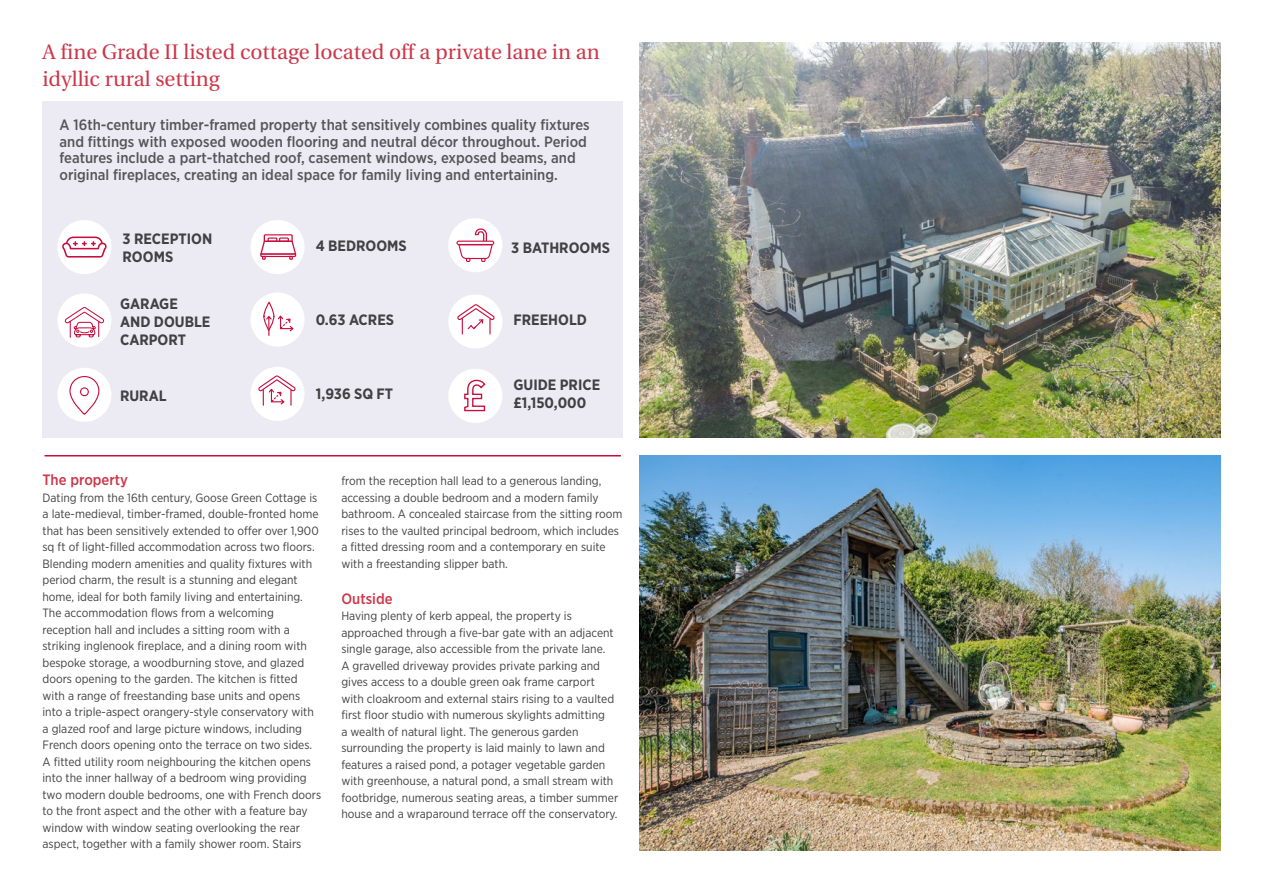
<style>
.page{position:relative;width:1263px;height:893px;background:#fff}
.page>*{position:absolute;margin:0;border:0;box-sizing:border-box;transform-origin:0 0}
.t1{font:21px/27px "Utopia";color:#cd364a}
.t2{font:500 15px/16.5px "Gotham Narrow";color:#565659}
.t3{font:700 15px/18px "Gotham Narrow";color:#414042}
.t4{font:500 15px "Gotham Narrow";color:#cd364a}
.t5{font:12px/16.5px "Gotham Narrow";color:#414042}
</style>
<div class="page">
<div style="left:43px;top:101px;width:580px;height:337px;background:#ecebf3"></div>
<img style="left:640px;top:43px;width:580px;height:395px">
<img style="left:640px;top:455px;width:580px;height:395px">
<hr style="left:44px;top:455px;width:577px;height:1px;background:#c80f3f">
<div style="left:57px;top:293px;width:54px;height:54px;background:#fff;border-radius:50%"></div>
<svg style="left:64px;top:307px;width:40px;height:31px"></svg>
<div style="left:57px;top:368px;width:54px;height:54px;background:#fff;border-radius:50%"></div>
<svg style="left:80px;top:387px;width:9px;height:9px"></svg>
<div style="left:69px;top:376px;width:30px;height:39px;border:1px solid #c80f3f;border-radius:14px"></div>
<div style="left:448px;top:218px;width:54px;height:54px;background:#fff;border-radius:50%"></div>
<svg style="left:456px;top:228px;width:38px;height:34px"></svg>
<div style="left:448px;top:294px;width:54px;height:55px;background:#fff;border-radius:50%"></div>
<svg style="left:457px;top:304px;width:38px;height:31px"></svg>
<div style="left:448px;top:369px;width:54px;height:54px;background:#fff;border-radius:50%"></div>
<svg style="left:464px;top:379px;width:22px;height:33px"></svg>
<div style="left:250px;top:292px;width:55px;height:55px;background:#fff;border-radius:50%"></div>
<svg style="left:278px;top:316px;width:15px;height:15px"></svg>
<div style="left:263px;top:302px;width:11px;height:29px;border:1px solid #c80f3f;border-radius:50%"></div>
<svg style="left:266px;top:316px;width:6px;height:20px"></svg>
<div style="left:250px;top:367px;width:55px;height:54px;background:#fff;border-radius:50%"></div>
<svg style="left:258px;top:375px;width:38px;height:31px"></svg>
<div style="left:250px;top:220px;width:55px;height:54px;background:#fff;border-radius:50%"></div>
<svg style="left:260px;top:234px;width:36px;height:26px"></svg>
<div style="left:57px;top:220px;width:54px;height:54px;background:#fff;border-radius:50%"></div>
<svg style="left:62px;top:237px;width:45px;height:21px"></svg>
<h1 class="t1" style="left:43px;top:39px;width:559px">A fine Grade II listed cottage located off a private lane in an idyllic rural setting</h1>
<p class="t2" style="left:59px;top:117px;width:532px">A 16th-century timber-framed property that sensitively combines quality fixtures and fittings with exposed wooden flooring and neutral décor throughout. Period features include a part-thatched roof, casement windows, exposed beams, and original fireplaces, creating an ideal space for family living and entertaining.</p>
<p class="t3" style="left:123px;top:230px;width:91px">3 RECEPTION<br>ROOMS</p>
<p class="t3" style="left:511px;top:239px;width:100px">3 BATHROOMS</p>
<p class="t3" style="left:316px;top:237px;width:93px">4 BEDROOMS</p>
<p class="t3" style="left:120px;top:294px;width:92px">GARAGE<br>AND DOUBLE<br>CARPORT</p>
<p class="t3" style="left:120px;top:387px;width:48px">RURAL</p>
<p class="t3" style="left:316px;top:310px;width:80px">0.63 ACRES</p>
<p class="t3" style="left:316px;top:385px;width:79px">1,936 SQ FT</p>
<p class="t3" style="left:513px;top:310px;width:75px">FREEHOLD</p>
<p class="t3" style="left:513px;top:376px;width:88px">GUIDE PRICE £1,150,000</p>
<p class="t4" style="left:43px;top:470px;width:87px">The property</p>
<p class="t5" style="left:43px;top:489px;width:280px">Dating from the 16th century, Goose Green Cottage is a late-medieval, timber-framed, double-fronted home that has been sensitively extended to offer over 1,900 sq ft of light-filled accommodation across two floors.<br>Blending modern amenities and quality fixtures with period charm, the result is a stunning and elegant home, ideal for both family living and entertaining.<br>The accommodation flows from a welcoming reception hall and includes a sitting room with a striking inglenook fireplace, and a dining room with bespoke storage, a woodburning stove, and glazed doors opening to the garden. The kitchen is fitted with a range of freestanding base units and opens into a triple-aspect orangery-style conservatory with a glazed roof and large picture windows, including French doors opening onto the terrace on two sides.<br>A fitted utility room neighbouring the kitchen opens into the inner hallway of a bedroom wing providing two modern double bedrooms, one with French doors to the front aspect and the other with a feature bay window with window seating overlooking the rear aspect, together with a family shower room. Stairs</p>
<p class="t5" style="left:341px;top:472px;width:283px">from the reception hall lead to a generous landing, accessing a double bedroom and a modern family bathroom. A concealed staircase from the sitting room rises to the vaulted principal bedroom, which includes a fitted dressing room and a contemporary en suite with a freestanding slipper bath.</p>
<p class="t4" style="left:341px;top:589px;width:53px">Outside</p>
<p class="t5" style="left:341px;top:607px;width:278px">Having plenty of kerb appeal, the property is approached through a five-bar gate with an adjacent single garage, also accessible from the private lane.<br>A gravelled driveway provides private parking and gives access to a double green oak frame carport with cloakroom and external stairs rising to a vaulted first floor studio with numerous skylights admitting<br>a wealth of natural light. The generous garden surrounding the property is laid mainly to lawn and features a raised pond, a potager vegetable garden with greenhouse, a natural pond, a small stream with footbridge, numerous seating areas, a timber summer house and a wraparound terrace off the conservatory.</p>
</div>
